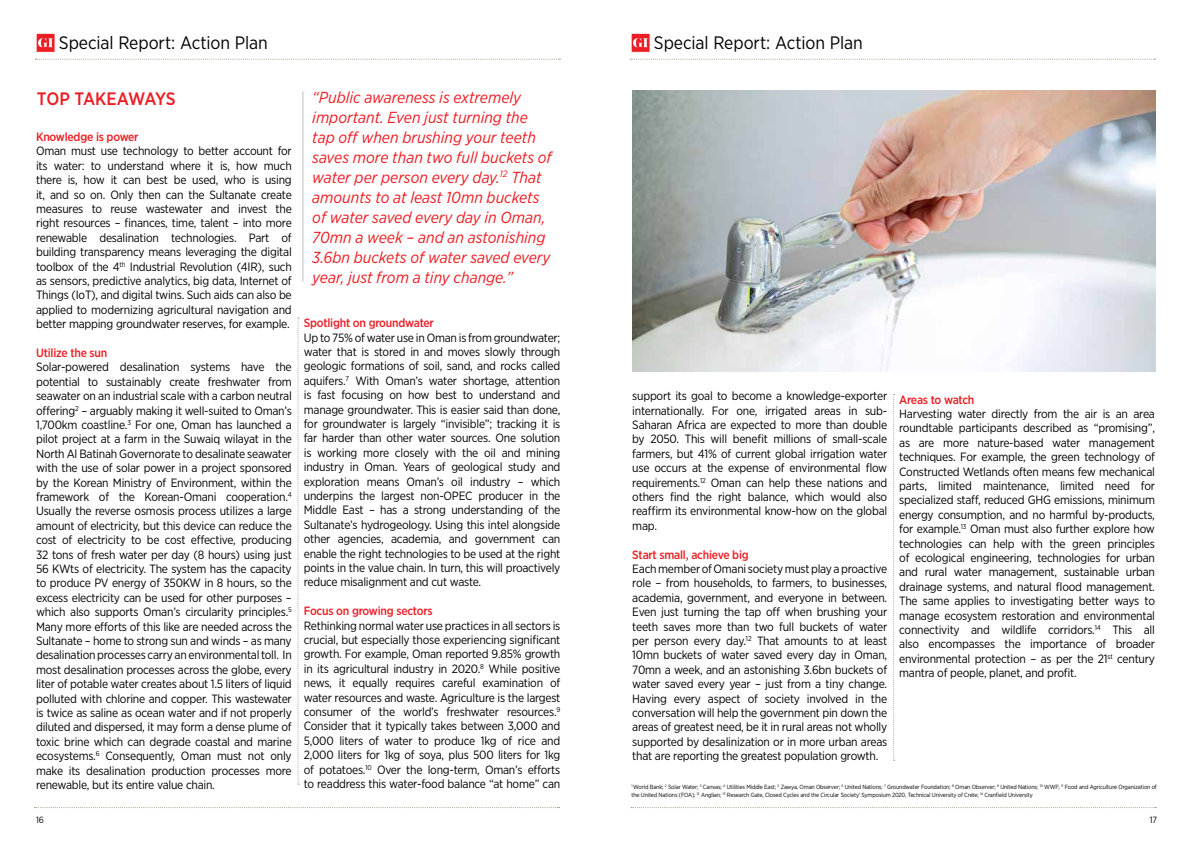
<style>
.page{position:relative;width:1191px;height:842px;background:#fff}
.page>*{position:absolute;margin:0;border:0;box-sizing:border-box;transform-origin:0 0}
.t1{font:18px "Gotham Narrow";letter-spacing:-.005em;color:#000}
.t2{font:500 18px "Gotham Narrow";letter-spacing:-.02em;color:#ed1d24}
.t3{font:italic 16px/20px "Gotham Narrow";color:#ed1d24}
.t4{font:12px/14.4px "Gotham Narrow";letter-spacing:-.02em;color:#000;text-align:justify}
.t5{font:500 12px "Gotham Narrow";letter-spacing:-.02em;color:#ed1d24}
.t6{font:9px "Gotham Narrow";color:#000}
.t7{font:6px/7.2px "Gotham Narrow";letter-spacing:-.02em;color:#000}
</style>
<div class="page">
<hr style="left:302px;top:91px;width:1px;height:191px;background:#c1bfb6">
<svg style="left:297px;top:317px;width:2px;height:467px"></svg>
<svg style="left:893px;top:394px;width:1px;height:367px"></svg>
<svg style="left:34px;top:807px;width:525px;height:1px"></svg>
<svg style="left:631px;top:807px;width:525px;height:1px"></svg>
<img style="left:632px;top:91px;width:523px;height:280px">
<svg style="left:35px;top:59px;width:525px;height:1px"></svg>
<svg style="left:630px;top:59px;width:525px;height:1px"></svg>
<div style="left:36px;top:33px;width:19px;height:19px;background:#ed1d24"></div>
<svg style="left:38px;top:38px;width:15px;height:9px"></svg>
<div style="left:631px;top:33px;width:19px;height:19px;background:#ed1d24"></div>
<svg style="left:633px;top:38px;width:15px;height:9px"></svg>
<h1 class="t1" style="left:59px;top:31px;width:210px">Special Report: Action Plan</h1>
<h1 class="t1" style="left:654px;top:31px;width:210px">Special Report: Action Plan</h1>
<h1 class="t2" style="left:37px;top:87px;width:140px">TOP TAKEAWAYS</h1>
<p class="t5" style="left:36px;top:129px;width:104px">Knowledge is power</p>
<p class="t4" style="left:36px;top:144px;width:257px">Oman must use technology to better account for its water: to understand where it is, how much there is, how it can best be used, who is using it, and so on. Only then can the Sultanate create measures to reuse wastewater and invest the right resources – finances, time, talent – into more renewable desalination technologies. Part of building transparency means leveraging the digital toolbox of the 4<sup>th</sup> Industrial Revolution (4IR), such as sensors, predictive analytics, big data, Internet of Things (IoT), and digital twins. Such aids can also be applied to modernizing agricultural navigation and better mapping groundwater reserves, for example.</p>
<p class="t5" style="left:36px;top:345px;width:73px">Utilize the sun</p>
<p class="t4" style="left:36px;top:360px;width:257px">Solar-powered desalination systems have the potential to sustainably create freshwater from seawater on an industrial scale with a carbon neutral offering<sup>2</sup> – arguably making it well-suited to Oman’s 1,700km coastline.<sup>3</sup> For one, Oman has launched a pilot project at a farm in the Suwaiq wilayat in the North Al Batinah Governorate to desalinate seawater with the use of solar power in a project sponsored by the Korean Ministry of Environment, within the framework of the Korean-Omani cooperation.<sup>4<br></sup>Usually the reverse osmosis process utilizes a large amount of electricity, but this device can reduce the cost of electricity to be cost effective, producing 32 tons of fresh water per day (8 hours) using just 56 KWts of electricity. The system has the capacity to produce PV energy of 350KW in 8 hours, so the excess electricity can be used for other purposes – which also supports Oman’s circularity principles.<sup>5<br></sup>Many more efforts of this like are needed across the Sultanate – home to strong sun and winds – as many desalination processes carry an environmental toll. In most desalination processes across the globe, every liter of potable water creates about 1.5 liters of liquid polluted with chlorine and copper. This wastewater is twice as saline as ocean water and if not properly diluted and dispersed, it may form a dense plume of toxic brine which can degrade coastal and marine ecosystems.<sup>6</sup> Consequently, Oman must not only make its desalination production processes more renewable, but its entire value chain.</p>
<p class="t3" style="left:312px;top:87px;width:241px">“Public awareness is extremely important. Even just turning the tap off when brushing your teeth saves more than two full buckets of water per person every day.<sup>12</sup> That amounts to at least 10mn buckets of water saved every day in Oman,<br>70mn a week – and an astonishing<br>3.6bn buckets of water saved every year, just from a tiny change.”</p>
<p class="t5" style="left:304px;top:315px;width:132px">Spotlight on groundwater</p>
<p class="t4" style="left:304px;top:330px;width:258px">Up to 75% of water use in Oman is from groundwater; water that is stored in and moves slowly through geologic formations of soil, sand, and rocks called aquifers.<sup>7</sup> With Oman’s water shortage, attention is fast focusing on how best to understand and manage groundwater. This is easier said than done, for groundwater is largely “invisible”; tracking it is far harder than other water sources. One solution is working more closely with the oil and mining industry in Oman. Years of geological study and exploration means Oman’s oil industry – which underpins the largest non-OPEC producer in the Middle East – has a strong understanding of the Sultanate’s hydrogeology. Using this intel alongside other agencies, academia, and government can enable the right technologies to be used at the right points in the value chain. In turn, this will proactively reduce misalignment and cut waste.</p>
<p class="t5" style="left:304px;top:603px;width:130px">Focus on growing sectors</p>
<p class="t4" style="left:304px;top:618px;width:258px">Rethinking normal water use practices in all sectors is crucial, but especially those experiencing significant growth. For example, Oman reported 9.85% growth in its agricultural industry in 2020.<sup>8</sup> While positive news, it equally requires careful examination of water resources and waste. Agriculture is the largest consumer of the world’s freshwater resources.<sup>9<br></sup>Consider that it typically takes between 3,000 and 5,000 liters of water to produce 1kg of rice and 2,000 liters for 1kg of soya, plus 500 liters for 1kg of potatoes.<sup>10</sup> Over the long-term, Oman’s efforts to readdress this water-food balance “at home” can</p>
<p class="t4" style="left:632px;top:388px;width:256px">support its goal to become a knowledge-exporter internationally. For one, irrigated areas in sub-Saharan Africa are expected to more than double by 2050. This will benefit millions of small-scale farmers, but 41% of current global irrigation water use occurs at the expense of environmental flow requirements.<sup>12</sup> Oman can help these nations and others find the right balance, which would also reaffirm its environmental know-how on the global map.</p>
<p class="t5" style="left:632px;top:547px;width:118px">Start small, achieve big</p>
<p class="t4" style="left:632px;top:561px;width:256px">Each member of Omani society must play a proactive role – from households, to farmers, to businesses, academia, government, and everyone in between.<br>Even just turning the tap off when brushing your teeth saves more than two full buckets of water per person every day.<sup>12</sup> That amounts to at least 10mn buckets of water saved every day in Oman, 70mn a week, and an astonishing 3.6bn buckets of water saved every year – just from a tiny change.<br>Having every aspect of society involved in the conversation will help the government pin down the areas of greatest need, be it in rural areas not wholly supported by desalinization or in more urban areas that are reporting the greatest population growth.</p>
<p class="t5" style="left:899px;top:392px;width:77px">Areas to watch</p>
<p class="t4" style="left:899px;top:406px;width:257px">Harvesting water directly from the air is an area roundtable participants described as “promising”, as are more nature-based water management techniques. For example, the green technology of Constructed Wetlands often means few mechanical parts, limited maintenance, limited need for specialized staff, reduced GHG emissions, minimum energy consumption, and no harmful by-products, for example.<sup>13</sup> Oman must also further explore how technologies can help with the green principles of ecological engineering, technologies for urban and rural water management, sustainable urban drainage systems, and natural flood management.<br>The same applies to investigating better ways to manage ecosystem restoration and environmental connectivity and wildlife corridors.<sup>14</sup> This all also encompasses the importance of broader environmental protection – as per the 21<sup>st</sup> century mantra of people, planet, and profit.</p>
<p class="t7" style="left:631px;top:783px;width:527px"><sup>1</sup> World Bank; <sup>2</sup> Solar Water; <sup>3</sup> Canvas; <sup>4</sup> Utilities Middle East; <sup>5</sup> Zawya, Oman Observer; <sup>6</sup> United Nations; <sup>7</sup> Groundwater Foundation; <sup>8</sup> Oman Observer; <sup>9</sup> United Nations; <sup>10</sup> WWF; <sup>11</sup> Food and Agriculture Organization of the United Nations (FOA); <sup>12</sup> Anglian; <sup>13</sup> Research Gate, Closed Cycles and the Circular Society’ Symposium 2020, Technical University of Crete; <sup>14</sup> Cranfield University</p>
<p class="t6" style="left:36px;top:814px;width:9px">16</p>
<p class="t6" style="left:1149px;top:814px;width:9px">17</p>
</div>
